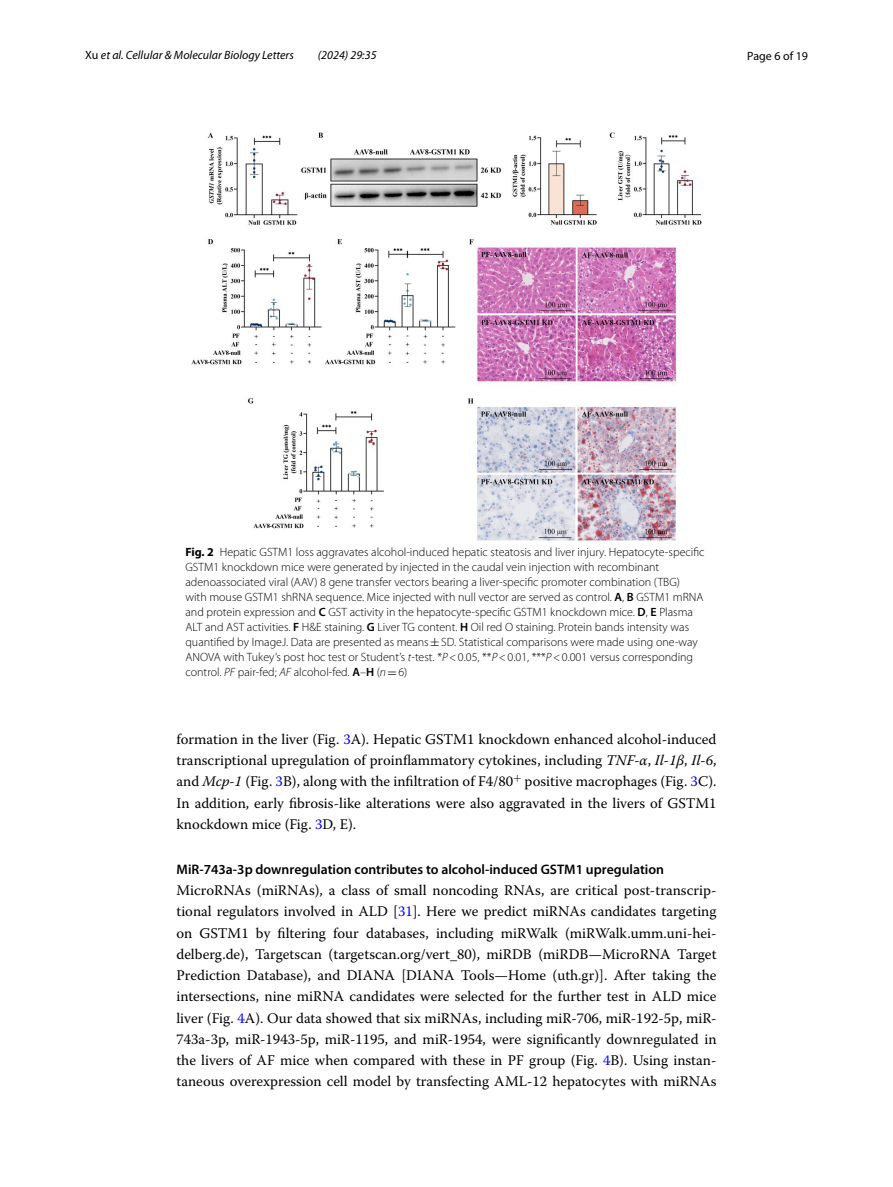
<style>
.page{position:relative;width:893px;height:1187px;background:#fff}
.page>*{position:absolute;margin:0;border:0;box-sizing:border-box;transform-origin:0 0}
.t1{font:14.7px/21.1px "Warnock Pro";color:#000;text-align:justify}
.t2{font:600 13.8px "Myriad Pro";color:#000}
.t3{font:300 12px/15px "Myriad Pro";color:#000}
.t4{font:italic 12px "Myriad Pro";color:#000}
.t5{font:12px "Myriad Pro";color:#000}
.s1{font-style:normal}
.s2{font-weight:700}
.s3{font-weight:600}
.s4{font-family:"MTSY";font-weight:400}
.s5{font-style:italic}
.s6{color:#00f}
</style>
<div class="page">
<img style="left:191px;top:133px;width:511px;height:407px">
<p class="t4" style="left:85px;top:48px;width:210px"><span class="s1">Xu</span> et al. Cellular &amp; Molecular Biology Letters</p>
<p class="t4" style="left:318px;top:48px;width:60px">(2024) 29:35</p>
<p class="t5" style="left:747px;top:48px;width:62px">Page 6 of 19</p>
<p class="t3" style="left:185px;top:544px;width:520px"><span class="s2">Fig. 2</span> Hepatic GSTM1 loss aggravates alcohol-induced hepatic steatosis and liver injury. Hepatocyte-specific GSTM1 knockdown mice were generated by injected in the caudal vein injection with recombinant adenoassociated viral (AAV) 8 gene transfer vectors bearing a liver-specific promoter combination (TBG)<br>with mouse GSTM1 shRNA sequence. Mice injected with null vector are served as control. <span class="s3">A</span>, <span class="s3">B</span> GSTM1 mRNA and protein expression and <span class="s3">C</span> GST activity in the hepatocyte-specific GSTM1 knockdown mice. <span class="s3">D</span>, <span class="s3">E</span> Plasma ALT and AST activities. <span class="s3">F</span> H&amp;E staining. <span class="s3">G</span> Liver TG content. <span class="s3">H</span> Oil red O staining. Protein bands intensity was quantified by ImageJ. Data are presented as means<span class="s4">±</span>SD. Statistical comparisons were made using one-way ANOVA with Tukey’s post hoc test or Student’s <span class="s5">t</span>-test. *<span class="s5">P</span>&lt;0.05, **<span class="s5">P</span>&lt;0.01, ***<span class="s5">P</span>&lt;0.001 versus corresponding control. <span class="s5">PF</span> pair-fed; <span class="s5">AF</span> alcohol-fed. <span class="s3">A</span>–<span class="s3">H</span> (<span class="s5">n</span><span class="s4">=</span>6)</p>
<p class="t1" style="left:176px;top:728px;width:542px">formation in the liver (Fig. <span class="s6">3</span>A). Hepatic GSTM1 knockdown enhanced alcohol-induced transcriptional upregulation of proinflammatory cytokines, including <span class="s5">TNF-α</span>, <span class="s5">Il-1β</span>, <span class="s5">Il-6</span>, and <span class="s5">Mcp-1</span> (Fig. <span class="s6">3</span>B), along with the infiltration of F4/80<sup>+</sup> positive macrophages (Fig. <span class="s6">3</span>C).<br>In addition, early fibrosis-like alterations were also aggravated in the livers of GSTM1 knockdown mice (Fig. <span class="s6">3</span>D, E).</p>
<p class="t2" style="left:176px;top:860px;width:489px">MiR‑743a‑3p downregulation contributes to alcohol‑induced GSTM1 upregulation</p>
<p class="t1" style="left:176px;top:879px;width:542px">MicroRNAs (miRNAs), a class of small noncoding RNAs, are critical post-transcrip&shy;tional regulators involved in ALD [<span class="s6">31</span>]. Here we predict miRNAs candidates targeting on GSTM1 by filtering four databases, including miRWalk (miRWalk.umm.uni-hei&shy;delberg.de), Targetscan (targetscan.org/vert_80), miRDB (miRDB—MicroRNA Target Prediction Database), and DIANA [DIANA Tools—Home (uth.gr)]. After taking the intersections, nine miRNA candidates were selected for the further test in ALD mice liver (Fig. <span class="s6">4</span>A). Our data showed that six miRNAs, including miR-706, miR-192-5p, miR-743a-3p, miR-1943-5p, miR-1195, and miR-1954, were significantly downregulated in the livers of AF mice when compared with these in PF group (Fig. <span class="s6">4</span>B). Using instan&shy;taneous overexpression cell model by transfecting AML-12 hepatocytes with miRNAs</p>
</div>
